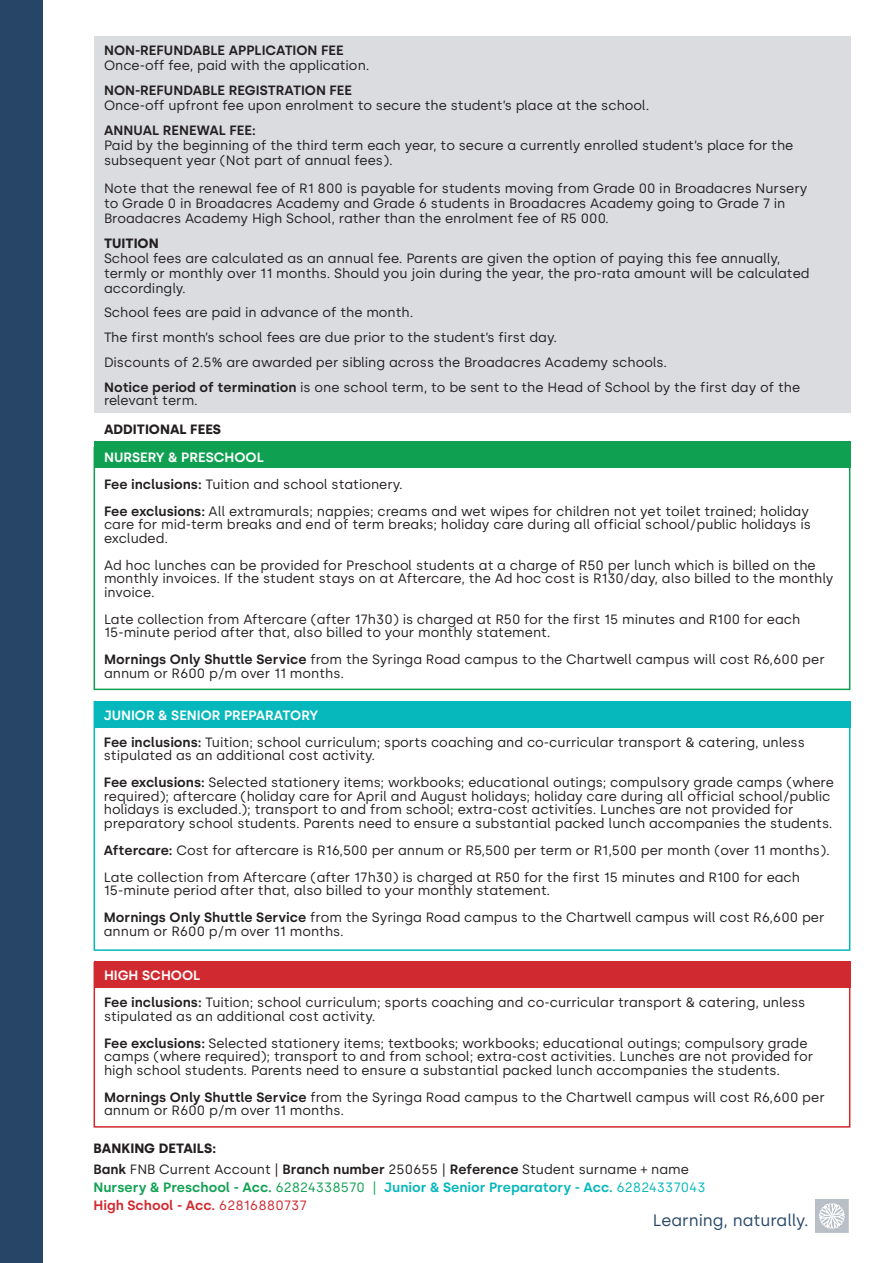
<style>
.page{position:relative;width:893px;height:1263px;background:#fff}
.page>*{position:absolute;margin:0;border:0;box-sizing:border-box;transform-origin:0 0}
.t1{font:16.5px "Silka";color:#274667}
.t2{font:13.5px/13.5px "Silka";color:#231f20}
.t3{font:600 13.5px "Silka";color:#06b8bb}
.t4{font:600 13.5px "Silka";color:#231f20}
.t5{font:600 13.5px "Silka";color:#fff}
.t6{font:700 13.5px "Silka";color:#231f20}
.t7{font:600 13.5px "Silka";color:#d0292f}
.s1{font-weight:600}
.s2{color:#0fa151}
.s3{font-weight:400;color:#0fa151}
.s4{font-weight:400}
</style>
<div class="page">
<div style="left:0;top:0;width:43px;height:1263px;background:#274667"></div>
<svg style="left:815px;top:1199px;width:34px;height:34px"></svg>
<div style="left:94px;top:701px;width:756px;height:26px;background:#06b8bb"></div>
<div style="left:94px;top:701px;width:756px;height:250px;border:2px solid #06b8bb"></div>
<div style="left:94px;top:442px;width:756px;height:26px;background:#0fa151"></div>
<div style="left:94px;top:447px;width:756px;height:243px;border:2px solid #0fa151"></div>
<div style="left:94px;top:962px;width:756px;height:26px;background:#d0292f"></div>
<div style="left:94px;top:962px;width:756px;height:165px;border:2px solid #d0292f"></div>
<div style="left:94px;top:36px;width:756px;height:376px;background:#dadce0"></div>
<p class="t4" style="left:104px;top:43px;width:241px">NON-REFUNDABLE APPLICATION FEE</p>
<p class="t2" style="left:104px;top:59px;width:267px">Once-off fee, paid with the application.</p>
<p class="t4" style="left:104px;top:82px;width:250px">NON-REFUNDABLE REGISTRATION FEE</p>
<p class="t2" style="left:104px;top:99px;width:547px">Once-off upfront fee upon enrolment to secure the student’s place at the school.</p>
<p class="t4" style="left:104px;top:122px;width:153px">ANNUAL RENEWAL FEE:</p>
<p class="t2" style="left:104px;top:138px;width:691px;line-height:15px">Paid by the beginning of the third term each year, to secure a currently enrolled student’s place for the subsequent year (Not part of annual fees).</p>
<p class="t2" style="left:104px;top:180px;width:705px;line-height:15px">Note that the renewal fee of R1 800 is payable for students moving from Grade 00 in Broadacres Nursery to Grade 0 in Broadacres Academy and Grade 6 students in Broadacres Academy going to Grade 7 in<br>Broadacres Academy High School, rather than the enrolment fee of R5 000.</p>
<p class="t6" style="left:104px;top:235px;width:56px">TUITION</p>
<p class="t2" style="left:104px;top:250px;width:707px;line-height:15px">School fees are calculated as an annual fee. Parents are given the option of paying this fee annually, termly or monthly over 11 months. Should you join during the year, the pro-rata amount will be calculated accordingly.</p>
<p class="t2" style="left:104px;top:306px;width:311px">School fees are paid in advance of the month.</p>
<p class="t2" style="left:104px;top:331px;width:455px">The first month’s school fees are due prior to the student’s first day.</p>
<p class="t2" style="left:104px;top:356px;width:565px">Discounts of 2.5% are awarded per sibling across the Broadacres Academy schools.</p>
<p class="t2" style="left:104px;top:381px;width:698px;line-height:12.5px"><span class="s1">Notice period of termination</span> is one school term, to be sent to the Head of School by the first day of the relevant term.</p>
<p class="t6" style="left:104px;top:422px;width:119px">ADDITIONAL FEES</p>
<p class="t5" style="left:104px;top:449px;width:161px">NURSERY &amp; PRESCHOOL</p>
<p class="t2" style="left:104px;top:477px;width:300px"><span class="s1">Fee inclusions:</span> Tuition and school stationery.</p>
<p class="t2" style="left:104px;top:504px;width:708px"><span class="s1">Fee exclusions:</span> All extramurals; nappies; creams and wet wipes for children not yet toilet trained; holiday care for mid-term breaks and end of term breaks; holiday care during all official school/public holidays is excluded.</p>
<p class="t2" style="left:104px;top:558px;width:731px">Ad hoc lunches can be provided for Preschool students at a charge of R50 per lunch which is billed on the monthly invoices. If the student stays on at Aftercare, the Ad hoc cost is R130/day, also billed to the monthly invoice.</p>
<p class="t2" style="left:104px;top:612px;width:698px">Late collection from Aftercare (after 17h30) is charged at R50 for the first 15 minutes and R100 for each<br>15-minute period after that, also billed to your monthly statement.</p>
<p class="t2" style="left:104px;top:653px;width:722px"><span class="s1">Mornings Only Shuttle Service</span> from the Syringa Road campus to the Chartwell campus will cost R6,600 per annum or R600 p/m over 11 months.</p>
<p class="t5" style="left:104px;top:707px;width:216px">JUNIOR &amp; SENIOR PREPARATORY</p>
<p class="t2" style="left:104px;top:735px;width:703px"><span class="s1">Fee inclusions:</span> Tuition; school curriculum; sports coaching and co-curricular transport &amp; catering, unless stipulated as an additional cost activity.</p>
<p class="t2" style="left:104px;top:776px;width:732px"><span class="s1">Fee exclusions:</span> Selected stationery items; workbooks; educational outings; compulsory grade camps (where required); aftercare (holiday care for April and August holidays; holiday care during all official school/public holidays is excluded.); transport to and from school; extra-cost activities. Lunches are not provided for preparatory school students. Parents need to ensure a substantial packed lunch accompanies the students.</p>
<p class="t2" style="left:104px;top:843px;width:728px"><span class="s1">Aftercare:</span> Cost for aftercare is R16,500 per annum or R5,500 per term or R1,500 per month (over 11 months).</p>
<p class="t2" style="left:104px;top:870px;width:698px">Late collection from Aftercare (after 17h30) is charged at R50 for the first 15 minutes and R100 for each<br>15-minute period after that, also billed to your monthly statement.</p>
<p class="t2" style="left:104px;top:911px;width:722px"><span class="s1">Mornings Only Shuttle Service</span> from the Syringa Road campus to the Chartwell campus will cost R6,600 per annum or R600 p/m over 11 months.</p>
<p class="t5" style="left:104px;top:967px;width:98px">HIGH SCHOOL</p>
<p class="t2" style="left:104px;top:996px;width:703px"><span class="s1">Fee inclusions:</span> Tuition; school curriculum; sports coaching and co-curricular transport &amp; catering, unless stipulated as an additional cost activity.</p>
<p class="t2" style="left:104px;top:1036px;width:711px"><span class="s1">Fee exclusions:</span> Selected stationery items; textbooks; workbooks; educational outings; compulsory grade camps (where required); transport to and from school; extra-cost activities. Lunches are not provided for high school students. Parents need to ensure a substantial packed lunch accompanies the students.</p>
<p class="t2" style="left:104px;top:1090px;width:722px"><span class="s1">Mornings Only Shuttle Service</span> from the Syringa Road campus to the Chartwell campus will cost R6,600 per annum or R600 p/m over 11 months.</p>
<p class="t6" style="left:94px;top:1140px;width:124px">BANKING DETAILS:</p>
<p class="t2" style="left:94px;top:1162px;width:597px"><span class="s1">Bank</span> FNB Current Account | <span class="s1">Branch number</span> 250655 | <span class="s1">Reference</span> Student surname + name</p>
<p class="t3" style="left:94px;top:1179px;width:614px"><span class="s2">Nursery &amp; Preschool - Acc.</span> <span class="s3">62824338570 |</span> Junior &amp; Senior Preparatory - Acc. <span class="s4">62824337043</span></p>
<p class="t7" style="left:94px;top:1197px;width:215px">High School - Acc. <span class="s4">62816880737</span></p>
<p class="t1" style="left:653px;top:1211px;width:157px">Learning, naturally.</p>
</div>
